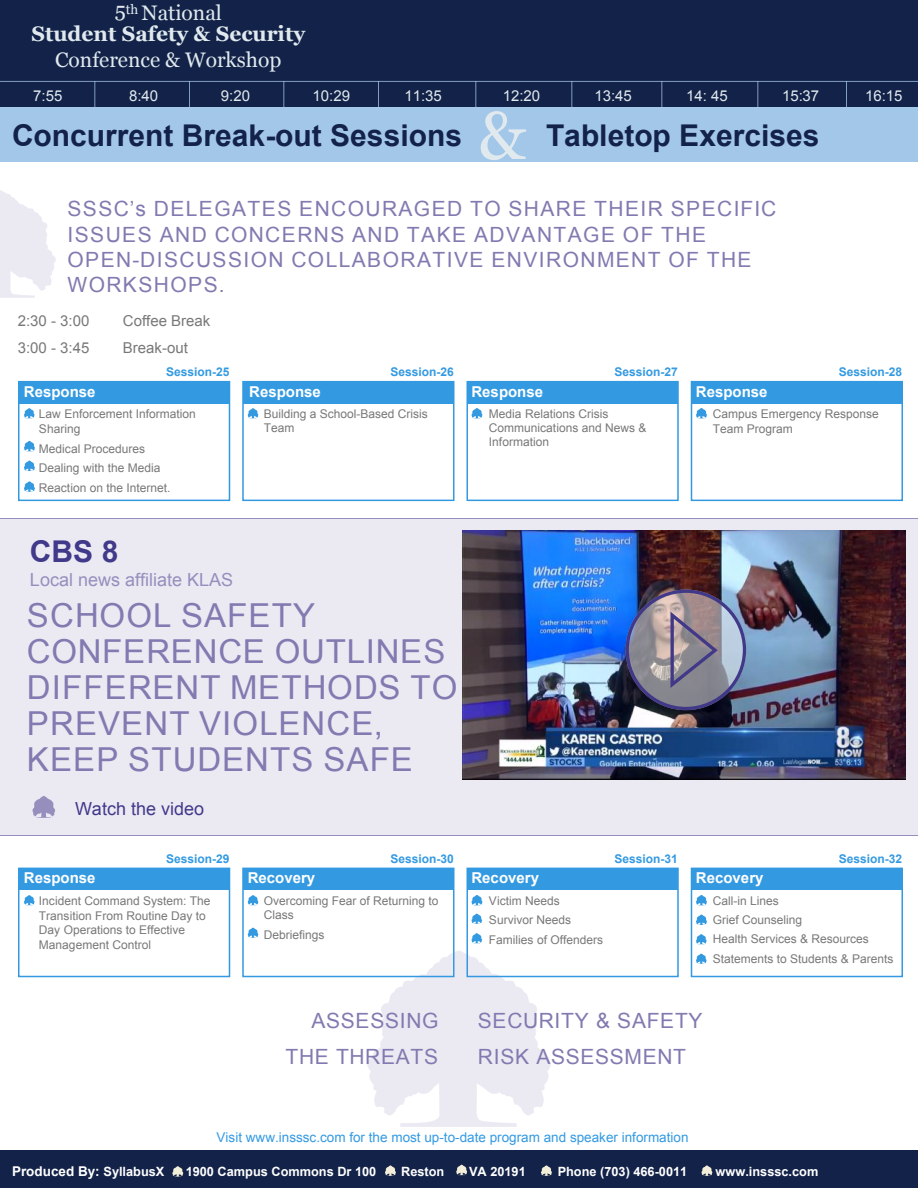
<style>
.page{position:relative;width:918px;height:1188px;background:#fff}
.page>*{position:absolute;margin:0;border:0;box-sizing:border-box;transform-origin:0 0}
.t1{font:67.5px "Georgia";color:#e0e9ee}
.t2{font:33px/36px "Arial";letter-spacing:.035em;color:#827ab0}
.t3{font:700 30px "Arial";color:#132248}
.t4{font:700 30px "Arial";color:#413989}
.t5{font:21px/25.2px "Arial";letter-spacing:.07em;color:#827ab0}
.t6{font:21px/36px "Arial";letter-spacing:.035em;color:#827ab0;text-align:right}
.t7{font:700 21px/20.7px "Georgia";color:#e0e9ee;text-align:center}
.t8{font:21px "Georgia";color:#e0e9ee}
.t9{font:18px "Arial";color:#968fbd}
.t10{font:18px "Arial";color:#413989}
.t11{font:700 15px "Arial";color:#fff}
.t12{font:15px "Arial";color:#e0e9ee}
.t13{font:15px "Arial";color:#787878}
.t14{font:13.5px "Arial";color:#339ae1}
.t15{font:700 13.5px "Arial";color:#fff}
.t16{font:700 12.75px "Arial";color:#fff}
.t17{font:12px/14.7px "Arial";color:#787878}
.t18{font:700 12px "Arial";color:#339ae1}
.s1{font-weight:400}
.s2{font-size:12.75px}
</style>
<div class="page">
<svg style="left:362px;top:951px;width:194px;height:176px"></svg>
<svg style="left:0;top:190px;width:56px;height:108px"></svg>
<hr style="left:0;top:518px;width:918px;height:2px;background:#968fbd">
<hr style="left:0;top:834px;width:918px;height:2px;background:#968fbd">
<div style="left:0;top:519px;width:918px;height:316px;background:#ebeaf3"></div>
<svg style="left:32px;top:796px;width:23px;height:22px"></svg>
<div style="left:0;top:0;width:918px;height:108px;background:#132248"></div>
<div style="left:0;top:108px;width:918px;height:54px;background:#a3c7e9"></div>
<svg style="left:0;top:81px;width:918px;height:27px"></svg>
<div style="left:18px;top:381px;width:212px;height:120px;border:2px solid #339ae1"></div>
<div style="left:19px;top:382px;width:211px;height:22px;background:#339ae1"></div>
<div style="left:242px;top:381px;width:212px;height:120px;border:2px solid #339ae1"></div>
<div style="left:243px;top:382px;width:211px;height:22px;background:#339ae1"></div>
<div style="left:466px;top:381px;width:213px;height:120px;border:2px solid #339ae1"></div>
<div style="left:468px;top:382px;width:210px;height:22px;background:#339ae1"></div>
<div style="left:691px;top:381px;width:212px;height:120px;border:2px solid #339ae1"></div>
<div style="left:692px;top:382px;width:210px;height:22px;background:#339ae1"></div>
<svg style="left:24px;top:408px;width:11px;height:10px"></svg>
<svg style="left:696px;top:408px;width:11px;height:10px"></svg>
<svg style="left:247px;top:408px;width:12px;height:10px"></svg>
<svg style="left:471px;top:408px;width:12px;height:10px"></svg>
<svg style="left:24px;top:441px;width:11px;height:10px"></svg>
<svg style="left:24px;top:460px;width:11px;height:11px"></svg>
<svg style="left:24px;top:481px;width:11px;height:11px"></svg>
<div style="left:18px;top:868px;width:212px;height:109px;border:2px solid #339ae1"></div>
<div style="left:19px;top:869px;width:211px;height:21px;background:#339ae1"></div>
<div style="left:242px;top:868px;width:212px;height:109px;border:2px solid #339ae1"></div>
<div style="left:243px;top:869px;width:211px;height:21px;background:#339ae1"></div>
<div style="left:466px;top:868px;width:213px;height:109px;border:2px solid #339ae1"></div>
<div style="left:468px;top:869px;width:210px;height:21px;background:#339ae1"></div>
<div style="left:691px;top:868px;width:212px;height:109px;border:2px solid #339ae1"></div>
<div style="left:692px;top:869px;width:210px;height:21px;background:#339ae1"></div>
<svg style="left:24px;top:895px;width:11px;height:10px"></svg>
<svg style="left:696px;top:895px;width:11px;height:10px"></svg>
<svg style="left:247px;top:895px;width:12px;height:10px"></svg>
<svg style="left:471px;top:895px;width:12px;height:10px"></svg>
<svg style="left:247px;top:928px;width:12px;height:10px"></svg>
<svg style="left:471px;top:914px;width:11px;height:10px"></svg>
<svg style="left:471px;top:933px;width:11px;height:10px"></svg>
<svg style="left:696px;top:914px;width:11px;height:11px"></svg>
<svg style="left:696px;top:934px;width:11px;height:10px"></svg>
<svg style="left:696px;top:954px;width:11px;height:10px"></svg>
<div style="left:0;top:1151px;width:918px;height:37px;background:#132248"></div>
<svg style="left:172px;top:1166px;width:12px;height:11px"></svg>
<svg style="left:385px;top:1165px;width:11px;height:11px"></svg>
<svg style="left:456px;top:1165px;width:11px;height:10px"></svg>
<svg style="left:541px;top:1165px;width:11px;height:11px"></svg>
<svg style="left:701px;top:1165px;width:12px;height:11px"></svg>
<img style="left:463px;top:531px;width:442px;height:248px">
<img style="left:626px;top:590px;width:120px;height:120px">
<h3 class="t7" style="left:31px;top:3px;width:275px"><sup>5</sup><sup>th</sup> <span class="s1">National<br></span>Student Safety &amp; Security</h3>
<h3 class="t8" style="left:55px;top:47px;width:228px">Conference &amp; Workshop</h3>
<p class="t12" style="left:33px;top:86px;width:31px">7:55</p>
<p class="t12" style="left:129px;top:86px;width:31px">8:40</p>
<p class="t12" style="left:221px;top:86px;width:31px">9:20</p>
<p class="t12" style="left:313px;top:86px;width:39px">10:29</p>
<p class="t12" style="left:404px;top:86px;width:39px">11:35</p>
<p class="t12" style="left:503px;top:86px;width:39px">12:20</p>
<p class="t12" style="left:594px;top:86px;width:39px">13:45</p>
<p class="t12" style="left:686px;top:86px;width:43px">14: 45</p>
<p class="t12" style="left:782px;top:86px;width:39px">15:37</p>
<p class="t12" style="left:865px;top:86px;width:39px">16:15</p>
<h3 class="t3" style="left:12px;top:115px;width:452px">Concurrent Break-out Sessions</h3>
<h1 class="t1" style="left:478px;top:95px;width:49px">&amp;</h1>
<h3 class="t3" style="left:546px;top:115px;width:275px">Tabletop Exercises</h3>
<h3 class="t5" style="left:67px;top:196px;width:710px">SSSC’s DELEGATES ENCOURAGED TO SHARE THEIR SPECIFIC ISSUES AND CONCERNS AND TAKE ADVANTAGE OF THE OPEN-DISCUSSION COLLABORATIVE ENVIRONMENT OF THE WORKSHOPS.</h3>
<p class="t13" style="left:18px;top:310px;width:73px">2:30 - 3:00</p>
<p class="t13" style="left:123px;top:310px;width:89px">Coffee Break</p>
<p class="t13" style="left:18px;top:337px;width:73px">3:00 - 3:45</p>
<p class="t13" style="left:123px;top:337px;width:67px">Break-out</p>
<p class="t18" style="left:166px;top:363px;width:65px">Session-25</p>
<p class="t18" style="left:390px;top:363px;width:65px">Session-26</p>
<p class="t18" style="left:615px;top:363px;width:65px">Session-27</p>
<p class="t18" style="left:839px;top:363px;width:65px">Session-28</p>
<p class="t11" style="left:24px;top:381px;width:73px">Response</p>
<p class="t11" style="left:249px;top:381px;width:73px">Response</p>
<p class="t11" style="left:471px;top:381px;width:73px">Response</p>
<p class="t11" style="left:696px;top:381px;width:73px">Response</p>
<p class="t17" style="left:39px;top:406px;width:158px">Law Enforcement Information<br>Sharing</p>
<p class="t17" style="left:39px;top:438px;width:133px;line-height:19.8px">Medical Procedures<br>Dealing with the Media<br>Reaction on the Internet.</p>
<p class="t17" style="left:264px;top:407px;width:166px;line-height:14.2px">Building a School-Based Crisis<br>Team</p>
<p class="t17" style="left:489px;top:407px;width:159px;line-height:14.1px">Media Relations Crisis<br>Communications and News &amp;<br>Information</p>
<p class="t17" style="left:713px;top:406px;width:168px">Campus Emergency Response<br>Team Program</p>
<h3 class="t4" style="left:30px;top:531px;width:90px">CBS 8</h3>
<h3 class="t9" style="left:30px;top:568px;width:205px">Local news affiliate KLAS</h3>
<h2 class="t2" style="left:27px;top:598px;width:432px">SCHOOL SAFETY<br>CONFERENCE OUTLINES<br>DIFFERENT METHODS TO<br>PREVENT VIOLENCE,<br>KEEP STUDENTS SAFE</h2>
<h3 class="t10" style="left:75px;top:796px;width:131px">Watch the video</h3>
<p class="t18" style="left:166px;top:850px;width:65px">Session-29</p>
<p class="t18" style="left:390px;top:850px;width:65px">Session-30</p>
<p class="t18" style="left:615px;top:850px;width:65px">Session-31</p>
<p class="t18" style="left:839px;top:850px;width:65px">Session-32</p>
<p class="t11" style="left:24px;top:867px;width:73px">Response</p>
<p class="t11" style="left:248px;top:867px;width:69px">Recovery</p>
<p class="t11" style="left:471px;top:867px;width:69px">Recovery</p>
<p class="t11" style="left:696px;top:867px;width:69px">Recovery</p>
<p class="t17" style="left:39px;top:893px;width:173px">Incident Command System: The<br>Transition From Routine Day to<br>Day Operations to Effective<br>Management Control</p>
<p class="t17" style="left:264px;top:893px;width:176px">Overcoming Fear of Returning to<br>Class</p>
<p class="t17" style="left:489px;top:891px;width:116px;line-height:19.6px">Victim Needs<br>Survivor Needs<br>Families of Offenders</p>
<p class="t17" style="left:713px;top:891px;width:182px;line-height:19.5px">Call-in Lines<br>Grief Counseling<br>Health Services &amp; Resources<br>Statements to Students &amp; Parents</p>
<p class="t17" style="left:264px;top:927px;width:62px">Debriefings</p>
<h3 class="t6" style="left:286px;top:1002px;width:154px">ASSESSING<br>THE THREATS</h3>
<h3 class="t6" style="left:478px;top:1002px;width:226px;text-align:left">SECURITY &amp; SAFETY<br>RISK ASSESSMENT</h3>
<p class="t14" style="left:217px;top:1128px;width:473px">Visit www.insssc.com for the most up-to-date program and speaker information</p>
<p class="t15" style="left:12px;top:1161px;width:154px">Produced By: <span class="s2">Syllabus</span><span class="s2">X</span></p>
<p class="t16" style="left:186px;top:1162px;width:192px">1900 Campus Commons Dr 100</p>
<p class="t16" style="left:401px;top:1162px;width:45px">Reston</p>
<p class="t16" style="left:469px;top:1162px;width:58px">VA 20191</p>
<p class="t16" style="left:558px;top:1162px;width:131px">Phone (703) 466-0011</p>
<p class="t16" style="left:716px;top:1162px;width:104px">www.insssc.com</p>
</div>
